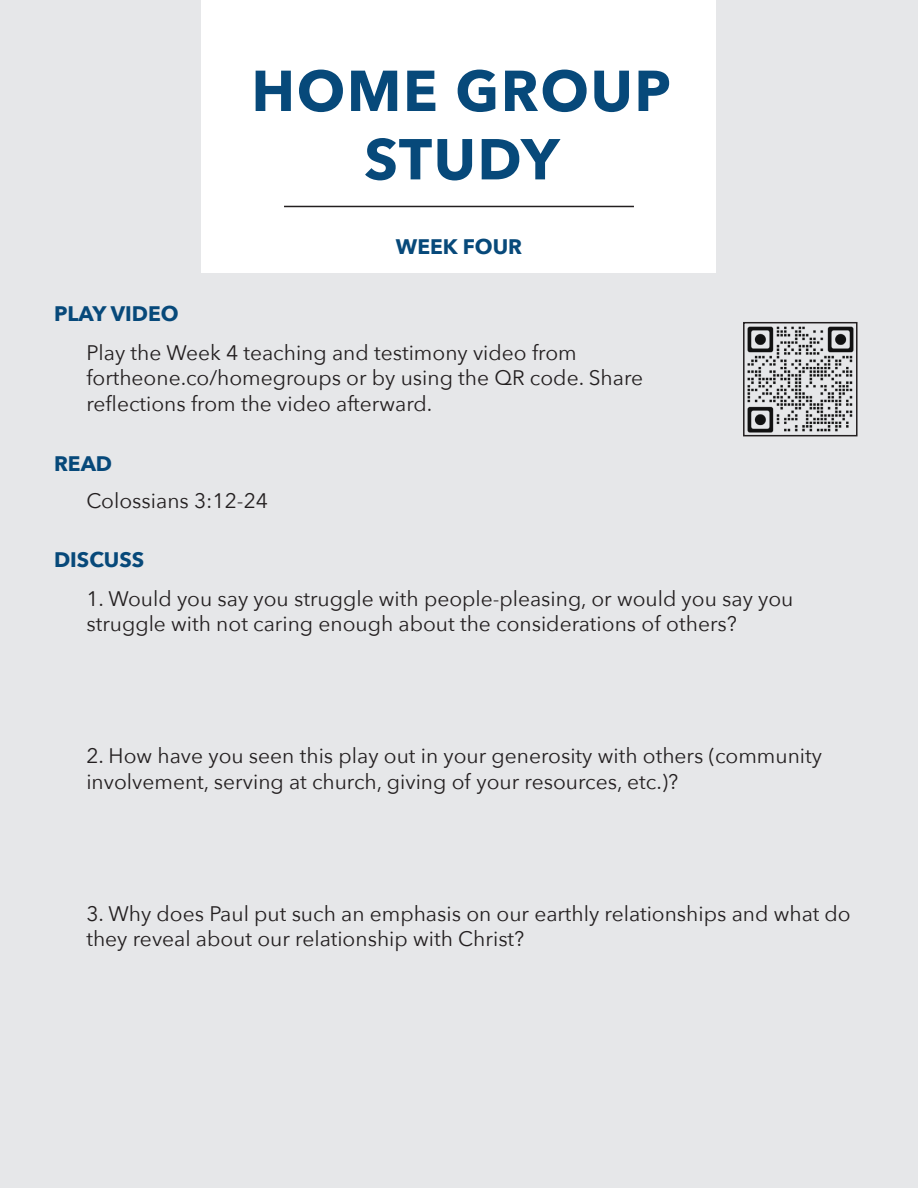
<style>
.page{position:relative;width:918px;height:1188px;background:#e6e7e9}
.page>*{position:absolute;margin:0;border:0;box-sizing:border-box;transform-origin:0 0}
.HEADER___home_group{font:700 57px/68.4px "Avenir Next";letter-spacing:.03em;color:#07497a;text-align:center}
.COPY_1{font:21px/25.5px "Avenir Next";color:#231f20}
.Subheader_3{font:700 21px "Avenir Next";color:#07497a}
.Subheader_3_centered{font:700 21px "Avenir Next";color:#07497a}
</style>
<div class="page">
<div style="left:202px;top:0;width:514px;height:273px;background:#fff"></div>
<hr style="left:284px;top:206px;width:350px;height:1px;background:#231f20">
<img style="left:747px;top:326px;width:107px;height:107px">
<div style="left:743px;top:322px;width:115px;height:114px;border:2px solid #231f20"></div>
<p class="HEADER___home_group" style="left:251px;top:56px;width:421px">HOME GROUP<br>STUDY</p>
<p class="Subheader_3" style="left:54px;top:296px;width:126px">PLAY VIDEO</p>
<p class="Subheader_3_centered" style="left:396px;top:229px;width:128px">WEEK FOUR</p>
<p class="COPY_1" style="left:86px;top:339px;width:558px">Play the Week 4 teaching and testimony video from fortheone.co/homegroups or by using the QR code. Share reflections from the video afterward.</p>
<p class="Subheader_3" style="left:54px;top:445px;width:60px">READ</p>
<p class="COPY_1" style="left:86px;top:487px;width:183px">Colossians 3:12-24</p>
<p class="Subheader_3" style="left:54px;top:541px;width:92px">DISCUSS</p>
<p class="COPY_1" style="left:86px;top:585px;width:709px">1. Would you say you struggle with people-pleasing, or would you say you struggle with not caring enough about the considerations of others?</p>
<p class="COPY_1" style="left:86px;top:742px;width:737px">2. How have you seen this play out in your generosity with others (community involvement, serving at church, giving of your resources, etc.)?</p>
<p class="COPY_1" style="left:86px;top:900px;width:766px">3. Why does Paul put such an emphasis on our earthly relationships and what do they reveal about our relationship with Christ?</p>
</div>
